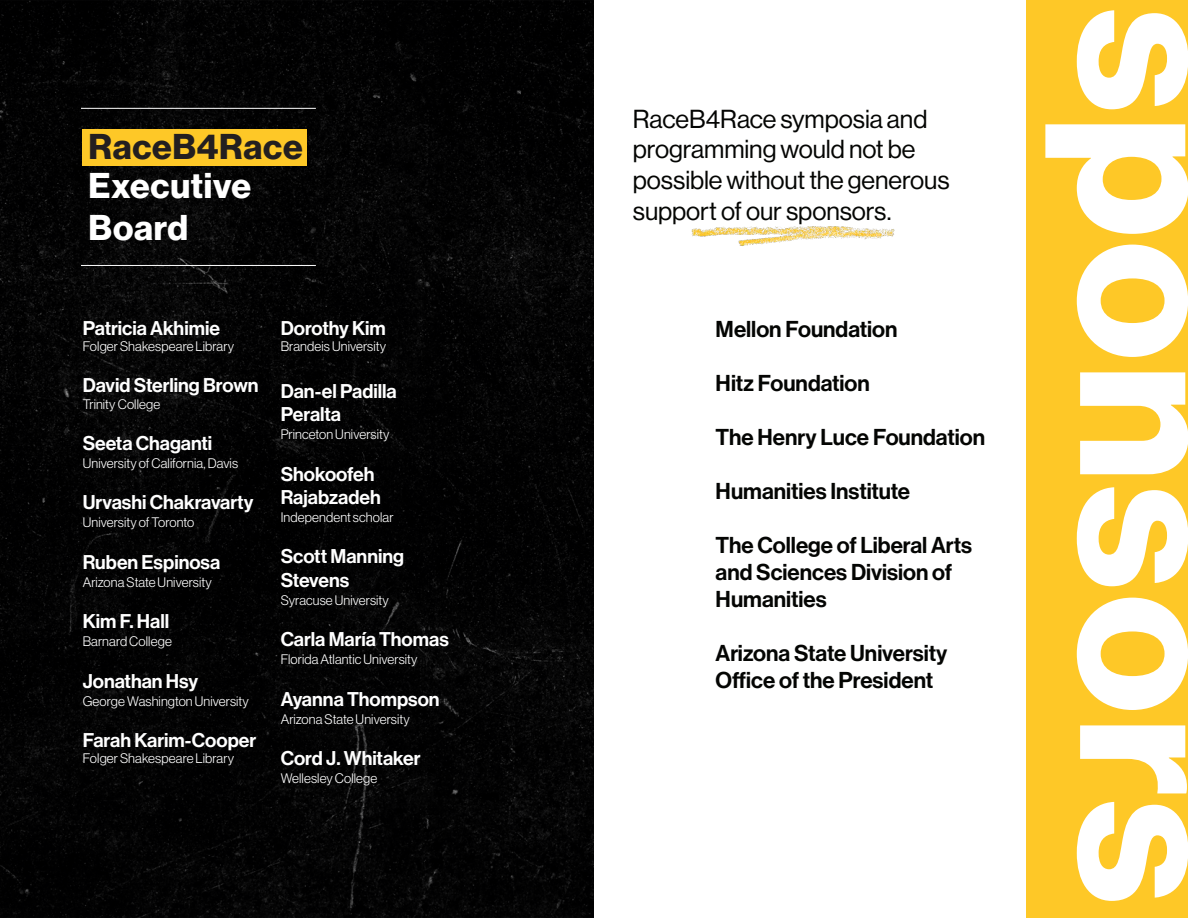
<style>
.page{position:relative;width:1188px;height:918px;background:#fff}
.page>*{position:absolute;margin:0;border:0;box-sizing:border-box;transform-origin:0 0}
.t1{font:205.5px "N Haas Grotesk DS Pro 75 Bd";letter-spacing:.02em;color:#fff}
.t2{font:35.1px/42.2px "N Haas Grotesk DS Pro 75 Bd";letter-spacing:.02em;color:#fff}
.t3{font:35.1px "N Haas Grotesk DS Pro 75 Bd";letter-spacing:.02em;color:#231f20}
.t4{font:25.5px/30.6px "N Haas Grotesk DS Pro 55 Rg";color:#040503}
.t5{font:22.5px/27px "N Haas Grotesk DS Pro 65 Md";color:#040503}
.t6{font:19.5px/23.4px "N Haas Grotesk DS Pro 65 Md";color:#fff}
.t7{font:13.5px "N Haas Grotesk DS Pro 45 Lt";letter-spacing:.01em;color:#fff}
</style>
<div class="page">
<div style="left:0;top:0;width:594px;height:918px;background:#000001"></div>
<hr style="left:81px;top:108px;width:235px;height:1px;background:#fff">
<div style="left:83px;top:129px;width:224px;height:37px;background:#fec827"></div>
<hr style="left:81px;top:265px;width:235px;height:1px;background:#fff">
<div style="left:1026px;top:0;width:162px;height:918px;background:#fec827"></div>
<img style="left:580px;top:136px;width:315px;height:215px">
<p class="t3" style="left:88px;top:126px;width:216px">RaceB4Race</p>
<p class="t2" style="left:88px;top:165px;width:164px">Executive<br>Board</p>
<p class="t6" style="left:83px;top:317px;width:139px">Patricia Akhimie</p>
<p class="t7" style="left:83px;top:339px;width:153px">Folger Shakespeare Library</p>
<p class="t6" style="left:83px;top:374px;width:177px">David Sterling Brown</p>
<p class="t7" style="left:83px;top:396px;width:79px">Trinity College</p>
<p class="t6" style="left:83px;top:432px;width:131px">Seeta Chaganti</p>
<p class="t7" style="left:83px;top:456px;width:157px">University of California, Davis</p>
<p class="t6" style="left:83px;top:491px;width:172px">Urvashi Chakravarty</p>
<p class="t7" style="left:83px;top:515px;width:113px">University of Toronto</p>
<p class="t6" style="left:83px;top:551px;width:139px">Ruben Espinosa</p>
<p class="t7" style="left:83px;top:575px;width:131px">Arizona State University</p>
<p class="t6" style="left:83px;top:610px;width:88px">Kim F. Hall</p>
<p class="t7" style="left:83px;top:634px;width:91px">Barnard College</p>
<p class="t6" style="left:83px;top:669px;width:117px">Jonathan Hsy</p>
<p class="t7" style="left:83px;top:693px;width:168px">George Washington University</p>
<p class="t6" style="left:83px;top:729px;width:175px">Farah Karim-Cooper</p>
<p class="t7" style="left:83px;top:751px;width:153px">Folger Shakespeare Library</p>
<p class="t6" style="left:281px;top:317px;width:107px">Dorothy Kim</p>
<p class="t7" style="left:281px;top:339px;width:107px">Brandeis University</p>
<p class="t6" style="left:281px;top:380px;width:118px">Dan-el Padilla<br>Peralta</p>
<p class="t7" style="left:281px;top:427px;width:110px">Princeton University</p>
<p class="t6" style="left:281px;top:462px;width:102px">Shokoofeh<br>Rajabzadeh</p>
<p class="t7" style="left:281px;top:510px;width:114px">Independent scholar</p>
<p class="t6" style="left:281px;top:545px;width:125px">Scott Manning<br>Stevens</p>
<p class="t7" style="left:281px;top:593px;width:110px">Syracuse University</p>
<p class="t6" style="left:281px;top:628px;width:170px">Carla María Thomas</p>
<p class="t7" style="left:281px;top:652px;width:138px">Florida Atlantic University</p>
<p class="t6" style="left:281px;top:687px;width:160px">Ayanna Thompson</p>
<p class="t7" style="left:281px;top:711px;width:131px">Arizona State University</p>
<p class="t6" style="left:281px;top:747px;width:142px">Cord J. Whitaker</p>
<p class="t7" style="left:281px;top:771px;width:98px">Wellesley College</p>
<p class="t4" style="left:633px;top:104px;width:318px">RaceB4Race symposia and programming would not be possible without the generous support of our sponsors.</p>
<p class="t5" style="left:716px;top:316px;width:183px">Mellon Foundation</p>
<p class="t5" style="left:716px;top:370px;width:156px">Hitz Foundation</p>
<p class="t5" style="left:716px;top:424px;width:271px">The Henry Luce Foundation</p>
<p class="t5" style="left:716px;top:478px;width:196px">Humanities Institute</p>
<p class="t5" style="left:716px;top:532px;width:258px">The College of Liberal Arts and Sciences Division of<br>Humanities</p>
<p class="t5" style="left:716px;top:640px;width:233px">Arizona State University<br>Office of the President</p>
<p class="t1" style="left:1272px;top:9px;width:897px;rotate:90deg">sponsors</p>
</div>
